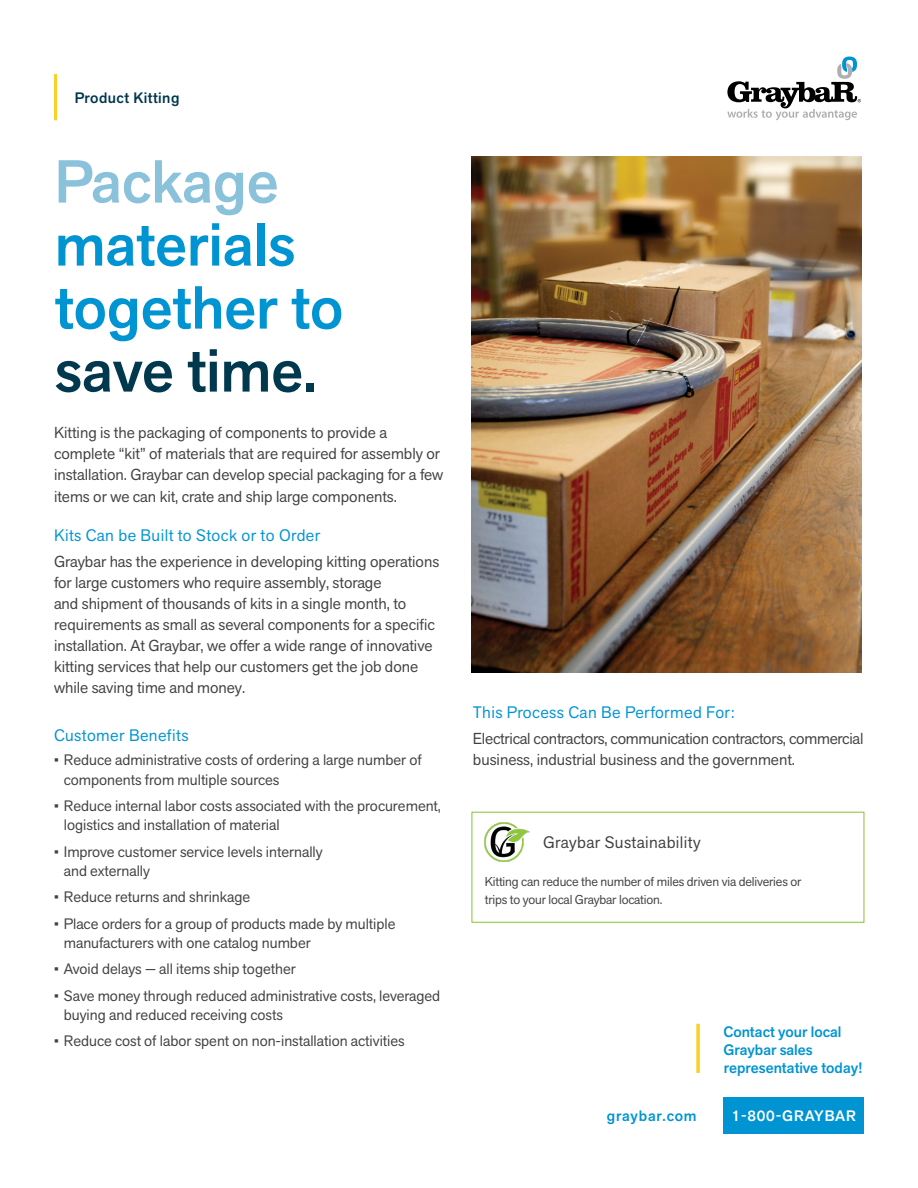
<style>
.page{position:relative;width:918px;height:1188px;background:#fff}
.page>*{position:absolute;margin:0;border:0;box-sizing:border-box;transform-origin:0 0}
.t1{font:500 60px/63px "Akzid Grtsk Next";color:#0194d3}
.t2{font:500 60px "Akzid Grtsk Next";color:#00384e}
.t3{font:500 60px "Akzid Grtsk Next";color:#8ac1db}
.t4{font:16.5px "Akzid Grtsk Next";letter-spacing:.025em;color:#0194d3}
.t5{font:16.5px "Akzid Grtsk Next";letter-spacing:.025em;color:#414042}
.t6{font:15.75px/21px "Akzid Grtsk Next";color:#414042}
.t7{font:15px/19.5px "Akzid Grtsk Next";color:#414042}
.t8{font:500 15px/18px "Akzid Grtsk Next";color:#0194d3}
.t9{font:500 15px "Akzid Grtsk Next";letter-spacing:.03em;color:#00384e}
.t10{font:500 15px "Akzid Grtsk Next";letter-spacing:.055em;color:#fff}
.t11{font:500 15px "Akzid Grtsk Next";letter-spacing:.05em;color:#0194d3}
.t12{font:12.75px/18px "Akzid Grtsk Next";letter-spacing:-.01em;color:#414042}
</style>
<div class="page">
<div style="left:724px;top:1097px;width:140px;height:37px;background:#0194d3"></div>
<hr style="left:54px;top:74px;width:3px;height:46px;background:#f7d123">
<hr style="left:697px;top:1024px;width:3px;height:49px;background:#f7d123">
<svg style="left:727px;top:57px;width:134px;height:63px"></svg>
<img style="left:471px;top:157px;width:390px;height:515px">
<div style="left:471px;top:812px;width:393px;height:111px;border:1px solid #92c83e"></div>
<img style="left:485px;top:822px;width:45px;height:40px">
<p class="t9" style="left:75px;top:88px;width:106px">Product Kitting</p>
<h1 class="t3" style="left:55px;top:143px;width:225px">Package</h1>
<h1 class="t1" style="left:55px;top:213px;width:290px">materials together to</h1>
<h1 class="t2" style="left:55px;top:332px;width:263px">save time.</h1>
<p class="t6" style="left:54px;top:422px;width:391px">Kitting is the packaging of components to provide a complete “kit” of materials that are required for assembly or installation. Graybar can develop special packaging for a few items or we can kit, crate and ship large components.</p>
<p class="t4" style="left:54px;top:525px;width:268px">Kits Can be Built to Stock or to Order</p>
<p class="t6" style="left:54px;top:551px;width:387px">Graybar has the experience in developing kitting operations for large customers who require assembly, storage<br>and shipment of thousands of kits in a single month, to requirements as small as several components for a specific installation. At Graybar, we offer a wide range of innovative kitting services that help our customers get the job done while saving time and money.</p>
<p class="t4" style="left:54px;top:724px;width:136px">Customer Benefits</p>
<p class="t7" style="left:64px;top:750px;width:360px;text-indent:-10px">• Reduce administrative costs of ordering a large number of components from multiple sources</p>
<p class="t7" style="left:64px;top:796px;width:379px;text-indent:-10px">• Reduce internal labor costs associated with the procurement, logistics and installation of material</p>
<p class="t7" style="left:64px;top:841px;width:260px;text-indent:-10px">• Improve customer service levels internally and externally</p>
<p class="t7" style="left:54px;top:887px;width:198px">• Reduce returns and shrinkage</p>
<p class="t7" style="left:64px;top:913px;width:333px;text-indent:-10px">• Place orders for a group of products made by multiple manufacturers with one catalog number</p>
<p class="t7" style="left:54px;top:959px;width:243px">• Avoid delays — all items ship together</p>
<p class="t7" style="left:64px;top:985px;width:378px;text-indent:-10px">• Save money through reduced administrative costs, leveraged buying and reduced receiving costs</p>
<p class="t7" style="left:54px;top:1031px;width:352px">• Reduce cost of labor spent on non-installation activities</p>
<p class="t4" style="left:473px;top:702px;width:263px">This Process Can Be Performed For:</p>
<p class="t6" style="left:473px;top:728px;width:392px">Electrical contractors, communication contractors, commercial business, industrial business and the government.</p>
<p class="t5" style="left:543px;top:831px;width:159px">Graybar Sustainability</p>
<p class="t12" style="left:485px;top:872px;width:318px">Kitting can reduce the number of miles driven via deliveries or trips to your local Graybar location.</p>
<p class="t11" style="left:607px;top:1106px;width:91px">graybar.com</p>
<p class="t8" style="left:723px;top:1023px;width:140px">Contact your local<br>Graybar sales representative today!</p>
<p class="t10" style="left:732px;top:1106px;width:126px">1-800-GRAYBAR</p>
</div>
